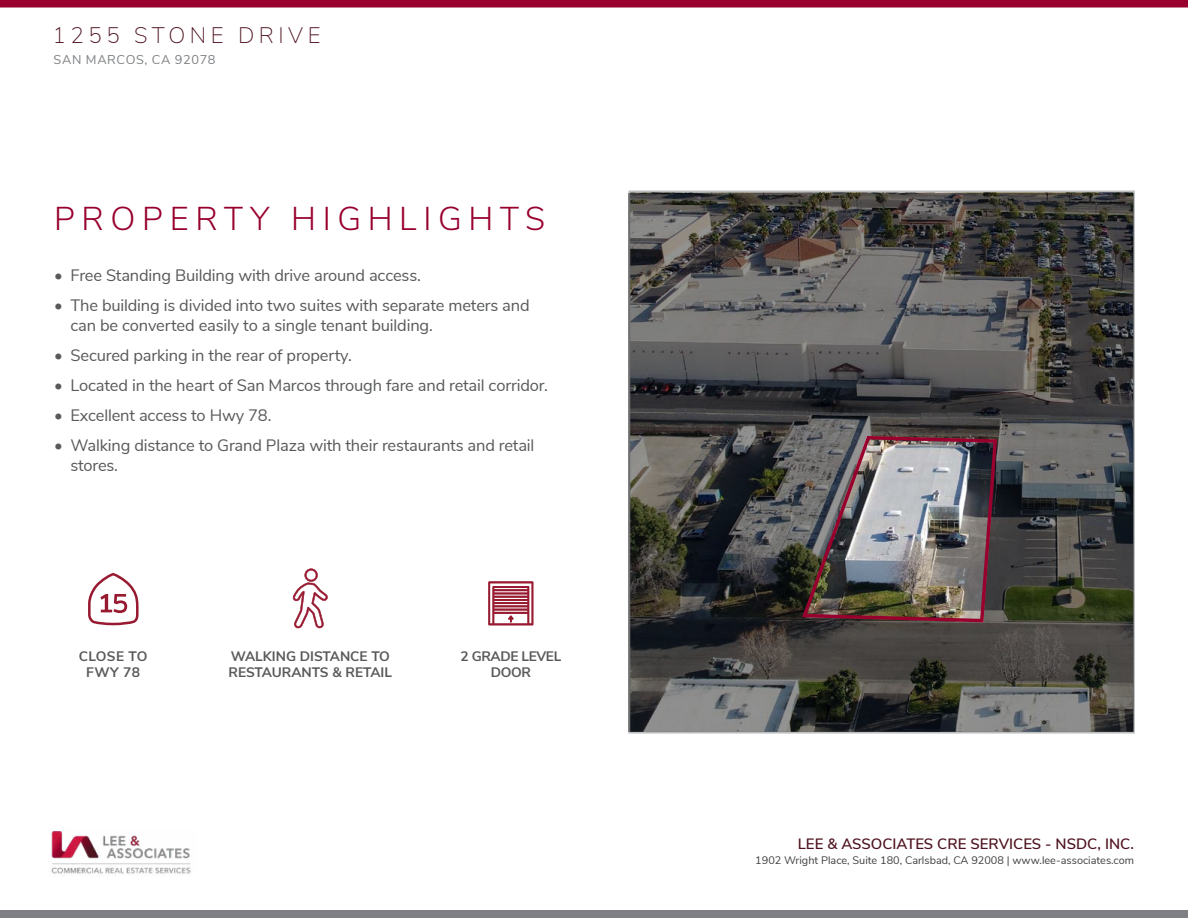
<style>
.page{position:relative;width:1188px;height:918px;background:#fff}
.page>*{position:absolute;margin:0;border:0;box-sizing:border-box;transform-origin:0 0}
.t1{font:300 33px "Nunito Sans";letter-spacing:.2em;color:#98002e}
.t2{font:200 22.5px "Nunito Sans";letter-spacing:.2em;color:#4e131f}
.t3{font:16.5px/19.8px "Nunito Sans";letter-spacing:-.01em;color:#58595b}
.t4{font:600 15px "Nunito Sans";color:#4e131f}
.t5{font:700 13.8px/16.5px "Nunito Sans";letter-spacing:-.005em;color:#58595b}
.t6{font:700 13.8px/16.5px "Nunito Sans";letter-spacing:-.025em;color:#58595b;text-align:center}
.t7{font:700 13.8px/16.5px "Nunito Sans";letter-spacing:.025em;color:#58595b;text-align:center}
.t8{font:12.75px "Nunito Sans";letter-spacing:.05em;color:#7e8083}
.t9{font:10.95px "Nunito Sans";color:#414042}
</style>
<div class="page">
<div style="left:0;top:0;width:1188px;height:8px;background:#98002e"></div>
<img style="left:50px;top:831px;width:141px;height:45px">
<svg style="left:628px;top:193px;width:506px;height:539px;background:#4b4a49"></svg>
<div style="left:0;top:910px;width:1188px;height:8px;background:#7e8083"></div>
<svg style="left:488px;top:581px;width:45px;height:44px"></svg>
<svg style="left:88px;top:573px;width:51px;height:52px"></svg>
<img style="left:800px;top:433px;width:199px;height:191px">
<svg style="left:293px;top:568px;width:35px;height:60px"></svg>
<h2 class="t2" style="left:52px;top:19px;width:270px">1255 STONE DRIVE</h2>
<p class="t8" style="left:54px;top:51px;width:164px">SAN MARCOS, CA 92078</p>
<h1 class="t1" style="left:54px;top:194px;width:493px">PROPERTY HIGHLIGHTS</h1>
<p class="t3" style="left:54px;top:265px;width:368px">• Free Standing Building with drive around access.</p>
<p class="t3" style="left:70px;top:295px;width:461px;text-indent:-16px">• The building is divided into two suites with separate meters and can be converted easily to a single tenant building.</p>
<p class="t3" style="left:54px;top:345px;width:299px">• Secured parking in the rear of property.</p>
<p class="t3" style="left:54px;top:375px;width:495px">• Located in the heart of San Marcos through fare and retail corridor.</p>
<p class="t3" style="left:54px;top:405px;width:219px">• Excellent access to Hwy 78.</p>
<p class="t3" style="left:70px;top:435px;width:465px;text-indent:-16px">• Walking distance to Grand Plaza with their restaurants and retail stores.</p>
<p class="t7" style="left:79px;top:647px;width:70px">CLOSE TO<br>FWY 78</p>
<p class="t5" style="left:229px;top:647px;width:165px">WALKING DISTANCE TO<br>RESTAURANTS &amp; RETAIL</p>
<p class="t6" style="left:460px;top:647px;width:102px">2 GRADE LEVEL<br>DOOR</p>
<p class="t4" style="left:798px;top:833px;width:338px">LEE &amp; ASSOCIATES CRE SERVICES - NSDC, INC.</p>
<p class="t9" style="left:755px;top:852px;width:380px">1902 Wright Place, Suite 180, Carlsbad, CA 92008 | www.lee-associates.com</p>
</div>
